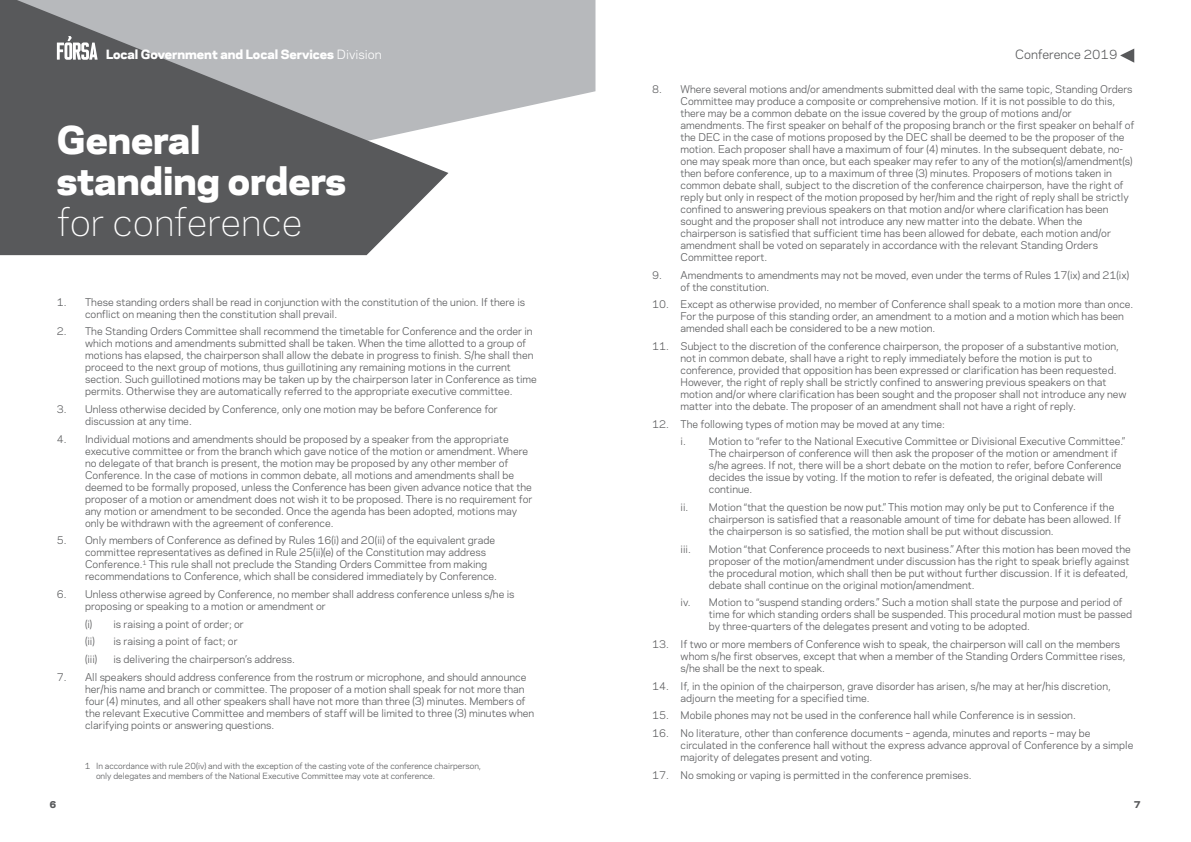
<style>
.page{position:relative;width:1191px;height:842px;background:#fff}
.page>*{position:absolute;margin:0;border:0;box-sizing:border-box;transform-origin:0 0}
.t1{font:800 36px/41px "Polaris";color:#fff}
.t2{font:800 12px "Polaris";color:#fff}
.t3{font:12px "Polaris";color:#58595b}
.t4{font:10px/12px "Polaris";color:#58595b}
.t5{font:800 9px "Polaris";color:#58595b}
.t6{font:8px/9.6px "Polaris";color:#58595b}
.s1{font-weight:400}
.s2{font-weight:300}
</style>
<div class="page">
<svg style="left:448px;top:0;width:147px;height:124px;fill:#b7b9bc"></svg>
<svg style="left:0;top:0;width:448px;height:255px;fill:#58595b"></svg>
<svg style="left:1120px;top:49px;width:14px;height:14px"></svg>
<svg style="left:57px;top:36px;width:41px;height:24px"></svg>
<p class="t2" style="left:106px;top:50px;width:277px">Local Government and Local Services <span class="s1">Division</span></p>
<p class="t1" style="left:57px;top:123px;width:291px">General standing orders <span class="s2">for conference</span></p>
<p class="t4" style="left:85px;top:297px;width:441px;text-indent:-28px">1. These standing orders shall be read in conjunction with the constitution of the union. If there is conflict on meaning then the constitution shall prevail.</p>
<p class="t4" style="left:85px;top:326px;width:453px;text-indent:-28px">2. The Standing Orders Committee shall recommend the timetable for Conference and the order in which motions and amendments submitted shall be taken. When the time allotted to a group of motions has elapsed, the chairperson shall allow the debate in progress to finish. S/he shall then proceed to the next group of motions, thus guillotining any remaining motions in the current section. Such guillotined motions may be taken up by the chairperson later in Conference as time permits. Otherwise they are automatically referred to the appropriate executive committee.</p>
<p class="t4" style="left:85px;top:404px;width:414px;text-indent:-28px">3. Unless otherwise decided by Conference, only one motion may be before Conference for discussion at any time.</p>
<p class="t4" style="left:85px;top:434px;width:449px;text-indent:-28px">4. Individual motions and amendments should be proposed by a speaker from the appropriate executive committee or from the branch which gave notice of the motion or amendment. Where no delegate of that branch is present, the motion may be proposed by any other member of Conference. In the case of motions in common debate, all motions and amendments shall be deemed to be formally proposed, unless the Conference has been given advance notice that the proposer of a motion or amendment does not wish it to be proposed. There is no requirement for any motion or amendment to be seconded. Once the agenda has been adopted, motions may only be withdrawn with the agreement of conference.</p>
<p class="t4" style="left:85px;top:535px;width:413px;text-indent:-28px">5. Only members of Conference as defined by Rules 16(i) and 20(ii) of the equivalent grade committee representatives as defined in Rule 25(ii)(e) of the Constitution may address Conference.<sup>1</sup> This rule shall not preclude the Standing Orders Committee from making recommendations to Conference, which shall be considered immediately by Conference.</p>
<p class="t4" style="left:85px;top:589px;width:431px;text-indent:-28px">6. Unless otherwise agreed by Conference, no member shall address conference unless s/he is proposing or speaking to a motion or amendment or</p>
<p class="t4" style="left:85px;top:616px;width:160px;line-height:17.7px">(i) is raising a point of order; or (ii)</p>
<p class="t4" style="left:113px;top:636px;width:126px">is raising a point of fact; or</p>
<p class="t4" style="left:85px;top:654px;width:14px">(iii)</p>
<p class="t4" style="left:113px;top:654px;width:183px">is delivering the chairperson’s address.</p>
<p class="t4" style="left:85px;top:672px;width:450px;text-indent:-28px">7. All speakers should address conference from the rostrum or microphone, and should announce her/his name and branch or committee. The proposer of a motion shall speak for not more than four (4) minutes, and all other speakers shall have not more than three (3) minutes. Members of the relevant Executive Committee and members of staff will be limited to three (3) minutes when clarifying points or answering questions.</p>
<p class="t6" style="left:96px;top:762px;width:387px;text-indent:-11px">1 In accordance with rule 20(iv) and with the exception of the casting vote of the conference chairperson, only delegates and members of the National Executive Committee may vote at conference.</p>
<p class="t5" style="left:50px;top:801px;width:8px">6</p>
<p class="t3" style="left:1015px;top:50px;width:104px">Conference 2019</p>
<p class="t4" style="left:680px;top:84px;width:455px;text-indent:-28px">8. Where several motions and/or amendments submitted deal with the same topic, Standing Orders Committee may produce a composite or comprehensive motion. If it is not possible to do this, there may be a common debate on the issue covered by the group of motions and/or amendments. The first speaker on behalf of the proposing branch or the first speaker on behalf of the DEC in the case of motions proposed by the DEC shall be deemed to be the proposer of the motion. Each proposer shall have a maximum of four (4) minutes. In the subsequent debate, no&shy;one may speak more than once, but each speaker may refer to any of the motion(s)/amendment(s) then before conference, up to a maximum of three (3) minutes. Proposers of motions taken in common debate shall, subject to the discretion of the conference chairperson, have the right of reply but only in respect of the motion proposed by her/him and the right of reply shall be strictly confined to answering previous speakers on that motion and/or where clarification has been sought and the proposer shall not introduce any new matter into the debate. When the chairperson is satisfied that sufficient time has been allowed for debate, each motion and/or amendment shall be voted on separately in accordance with the relevant Standing Orders Committee report.</p>
<p class="t4" style="left:680px;top:270px;width:450px;text-indent:-28px">9. Amendments to amendments may not be moved, even under the terms of Rules 17(ix) and 21(ix) of the constitution.</p>
<p class="t4" style="left:680px;top:299px;width:454px;text-indent:-28px">10. Except as otherwise provided, no member of Conference shall speak to a motion more than once.<br>For the purpose of this standing order, an amendment to a motion and a motion which has been amended shall each be considered to be a new motion.</p>
<p class="t4" style="left:680px;top:341px;width:447px;text-indent:-28px">11. Subject to the discretion of the conference chairperson, the proposer of a substantive motion, not in common debate, shall have a right to reply immediately before the motion is put to conference, provided that opposition has been expressed or clarification has been requested.<br>However, the right of reply shall be strictly confined to answering previous speakers on that motion and/or where clarification has been sought and the proposer shall not introduce any new matter into the debate. The proposer of an amendment shall not have a right of reply.</p>
<p class="t4" style="left:680px;top:416px;width:446px;line-height:17.7px;text-indent:-28px">12. The following types of motion may be moved at any time:<br>i. Motion to “refer to the National Executive Committee or Divisional Executive Committee.”</p>
<p class="t4" style="left:709px;top:448px;width:414px">The chairperson of conference will then ask the proposer of the motion or amendment if s/he agrees. If not, there will be a short debate on the motion to refer, before Conference decides the issue by voting. If the motion to refer is defeated, the original debate will continue.</p>
<p class="t4" style="left:709px;top:502px;width:413px;text-indent:-28px">ii. Motion “that the question be now put.” This motion may only be put to Conference if the chairperson is satisfied that a reasonable amount of time for debate has been allowed. If the chairperson is so satisfied, the motion shall be put without discussion.</p>
<p class="t4" style="left:680px;top:544px;width:12px">iii.</p>
<p class="t4" style="left:709px;top:544px;width:423px">Motion “that Conference proceeds to next business.” After this motion has been moved the proposer of the motion/amendment under discussion has the right to speak briefly against the procedural motion, which shall then be put without further discussion. If it is defeated, debate shall continue on the original motion/amendment.</p>
<p class="t4" style="left:709px;top:597px;width:425px;text-indent:-28px">iv. Motion to “suspend standing orders.” Such a motion shall state the purpose and period of time for which standing orders shall be suspended. This procedural motion must be passed by three-quarters of the delegates present and voting to be adopted.</p>
<p class="t4" style="left:680px;top:639px;width:446px;text-indent:-28px">13. If two or more members of Conference wish to speak, the chairperson will call on the members whom s/he first observes, except that when a member of the Standing Orders Committee rises, s/he shall be the next to speak.</p>
<p class="t4" style="left:680px;top:681px;width:432px;text-indent:-28px">14. If, in the opinion of the chairperson, grave disorder has arisen, s/he may at her/his discretion, adjourn the meeting for a specified time.</p>
<p class="t4" style="left:652px;top:710px;width:425px">15. Mobile phones may not be used in the conference hall while Conference is in session.</p>
<p class="t4" style="left:680px;top:728px;width:454px;text-indent:-28px">16. No literature, other than conference documents – agenda, minutes and reports – may be circulated in the conference hall without the express advance approval of Conference by a simple majority of delegates present and voting.</p>
<p class="t4" style="left:652px;top:770px;width:321px">17. No smoking or vaping is permitted in the conference premises.</p>
<p class="t5" style="left:1134px;top:800px;width:8px">7</p>
</div>
